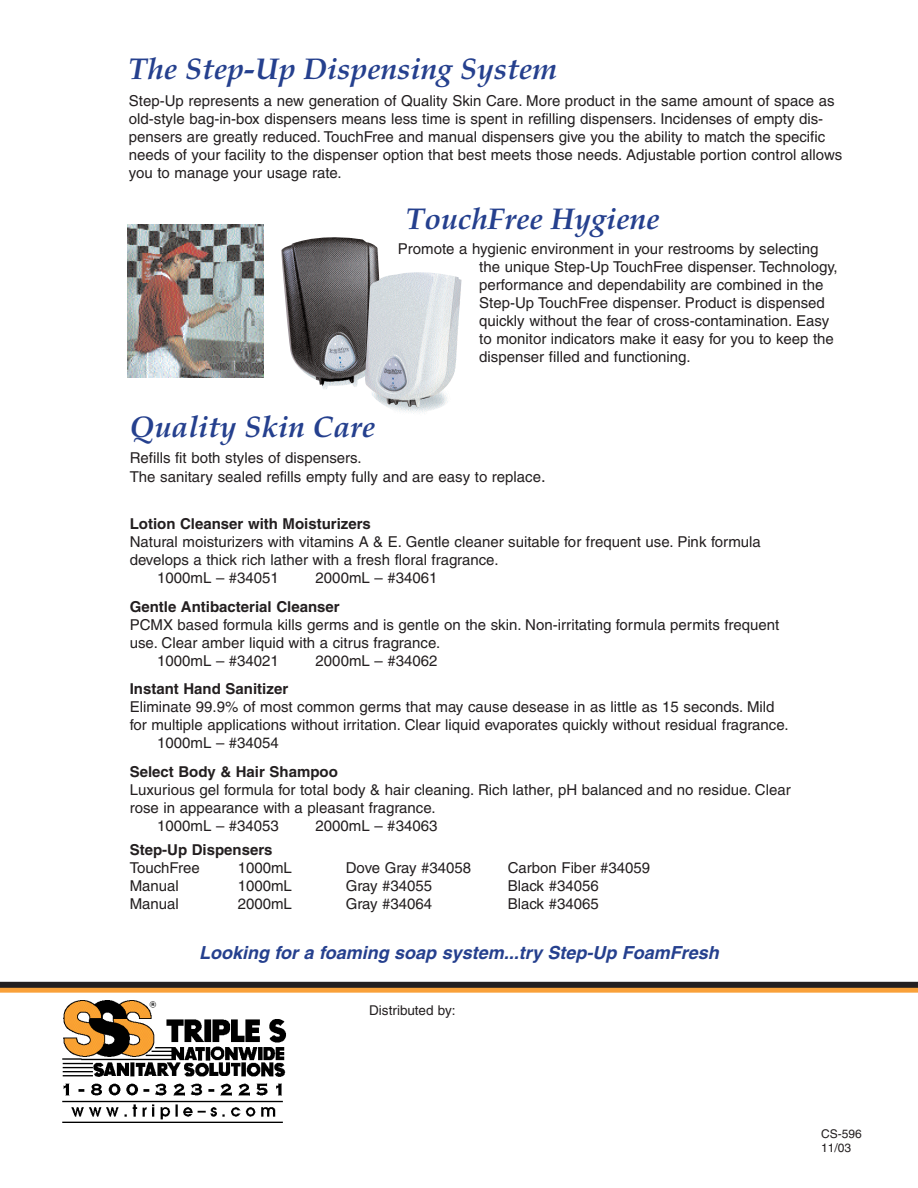
<style>
.page{position:relative;width:918px;height:1188px;background:#fff}
.page>*{position:absolute;margin:0;border:0;box-sizing:border-box;transform-origin:0 0}
.t1{font:italic 700 30px "Book Antiqua";color:#25408e}
.t2{font:italic 700 18px "Helvetica";color:#25408e}
.t3{font:15px/18px "Helvetica";color:#231f20}
.t4{font:700 15px "Helvetica";color:#231f20}
.t5{font:13.5px "Helvetica";color:#231f20}
.t6{font:12px/14.4px "Helvetica";color:#231f20}
.s1{font-size:16.5px}
</style>
<div class="page">
<div style="left:0;top:987px;width:918px;height:6px;background:#f9a13a"></div>
<div style="left:0;top:982px;width:918px;height:6px;background:#231f20"></div>
<img style="left:62px;top:1000px;width:224px;height:123px">
<img style="left:281px;top:237px;width:98px;height:152px">
<img style="left:365px;top:272px;width:97px;height:142px">
<img style="left:127px;top:225px;width:137px;height:153px">
<h1 class="t1" style="left:129px;top:58px;width:430px">The Step-Up Dispensing System</h1>
<p class="t3" style="left:129px;top:93px;width:715px">Step-Up represents a new generation of Quality Skin Care. More product in the same amount of space as old-style bag-in-box dispensers means less time is spent in refilling dispensers. Incidenses of empty dis&shy;pensers are greatly reduced. TouchFree and manual dispensers give you the ability to match the specific needs of your facility to the dispenser option that best meets those needs. Adjustable portion control allows you to manage your usage rate.</p>
<h1 class="t1" style="left:406px;top:207px;width:255px">TouchFree Hygiene</h1>
<p class="t3" style="left:479px;top:242px;width:360px;text-indent:-81px">Promote a hygienic environment in your restrooms by selecting the unique Step-Up TouchFree dispenser. Technology, performance and dependability are combined in the Step-Up TouchFree dispenser. Product is dispensed quickly without the fear of cross-contamination. Easy to monitor indicators make it easy for you to keep the dispenser filled and functioning.</p>
<h1 class="t1" style="left:130px;top:416px;width:247px">Quality Skin Care</h1>
<p class="t3" style="left:130px;top:449px;width:417px;line-height:19px">Refills fit both styles of dispensers.<br>The sanitary sealed refills empty fully and are easy to replace<span class="s1">.</span></p>
<p class="t4" style="left:130px;top:518px;width:243px">Lotion Cleanser with Moisturizers</p>
<p class="t3" style="left:130px;top:534px;width:633px">Natural moisturizers with vitamins A &amp; E. Gentle cleaner suitable for frequent use. Pink formula</p>
<p class="t3" style="left:130px;top:552px;width:370px">develops a thick rich lather with a fresh floral fragrance.</p>
<p class="t3" style="left:157px;top:570px;width:123px">1000mL – #34051</p>
<p class="t3" style="left:316px;top:570px;width:123px">2000mL – #34061</p>
<p class="t4" style="left:130px;top:601px;width:212px">Gentle Antibacterial Cleanser</p>
<p class="t3" style="left:130px;top:617px;width:651px">PCMX based formula kills germs and is gentle on the skin. Non-irritating formula permits frequent</p>
<p class="t3" style="left:130px;top:635px;width:312px">use. Clear amber liquid with a citrus fragrance.</p>
<p class="t3" style="left:157px;top:653px;width:123px">1000mL – #34021</p>
<p class="t3" style="left:316px;top:653px;width:123px">2000mL – #34062</p>
<p class="t4" style="left:130px;top:683px;width:160px">Instant Hand Sanitizer</p>
<p class="t3" style="left:130px;top:699px;width:646px">Eliminate 99.9% of most common germs that may cause desease in as little as 15 seconds. Mild</p>
<p class="t3" style="left:130px;top:717px;width:660px">for multiple applications without irritation. Clear liquid evaporates quickly without residual fragrance.</p>
<p class="t3" style="left:157px;top:735px;width:123px">1000mL – #34054</p>
<p class="t4" style="left:130px;top:766px;width:210px">Select Body &amp; Hair Shampoo</p>
<p class="t3" style="left:130px;top:782px;width:663px">Luxurious gel formula for total body &amp; hair cleaning. Rich lather, pH balanced and no residue. Clear</p>
<p class="t3" style="left:130px;top:800px;width:307px">rose in appearance with a pleasant fragrance.</p>
<p class="t3" style="left:157px;top:818px;width:123px">1000mL – #34053</p>
<p class="t3" style="left:316px;top:818px;width:123px">2000mL – #34063</p>
<p class="t4" style="left:130px;top:844px;width:144px">Step-Up Dispensers</p>
<p class="t3" style="left:130px;top:860px;width:72px">TouchFree</p>
<p class="t3" style="left:238px;top:860px;width:56px">1000mL</p>
<p class="t3" style="left:346px;top:860px;width:127px">Dove Gray #34058</p>
<p class="t3" style="left:508px;top:860px;width:144px">Carbon Fiber #34059</p>
<p class="t3" style="left:130px;top:878px;width:51px">Manual</p>
<p class="t3" style="left:238px;top:878px;width:56px">1000mL</p>
<p class="t3" style="left:346px;top:878px;width:88px">Gray #34055</p>
<p class="t3" style="left:508px;top:878px;width:92px">Black #34056</p>
<p class="t3" style="left:130px;top:896px;width:51px">Manual</p>
<p class="t3" style="left:238px;top:896px;width:56px">2000mL</p>
<p class="t3" style="left:346px;top:896px;width:88px">Gray #34064</p>
<p class="t3" style="left:508px;top:896px;width:92px">Black #34065</p>
<p class="t2" style="left:199px;top:946px;width:521px">Looking for a foaming soap system...try Step-Up FoamFresh</p>
<p class="t5" style="left:369px;top:1006px;width:88px">Distributed by:</p>
<p class="t6" style="left:821px;top:1127px;width:42px">CS-596<br>11/03</p>
</div>
